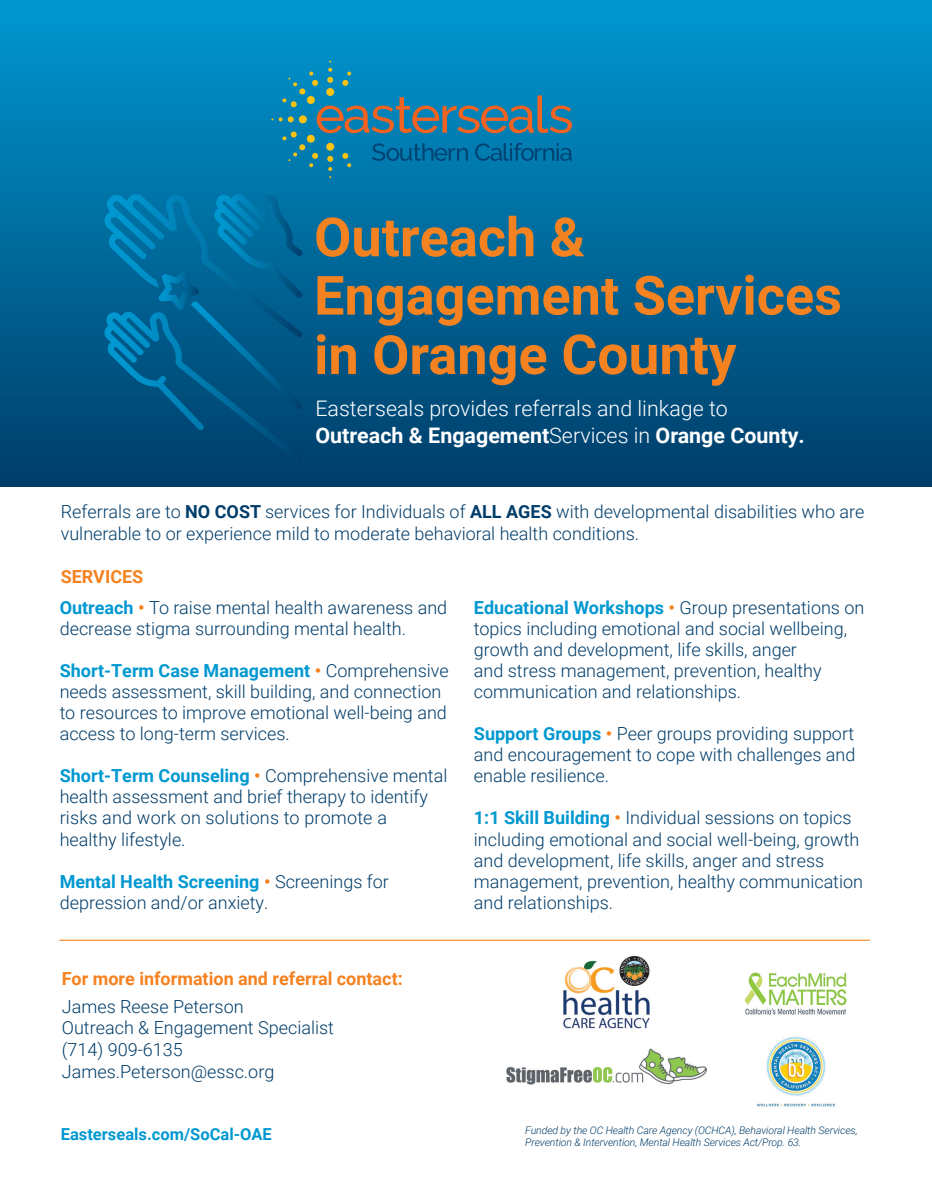
<style>
.page{position:relative;width:932px;height:1202px;background:#fff}
.page>*{position:absolute;margin:0;border:0;box-sizing:border-box;transform-origin:0 0}
.t1{font:700 54px/58.8px "Roboto";color:#f58220}
.t2{font:300 21.45px/27px "Roboto";color:#fff}
.Body_text{font:300 18px/21px "Roboto";color:#003d6a}
.No_Spacing{font:300 18px "Roboto";color:#003d6a}
.t3{font:700 18px "Roboto";color:#f58220}
.t4{font:700 16.5px "Roboto";color:#0098d1}
.Main_header{font:italic 300 10.5px/12.6px "Roboto";letter-spacing:-.01em;color:#003d6a}
.s1{font-size:55.05px}
.s2{font-weight:700}
.s3{font-weight:700;color:#0098d1}
.s4{font-weight:700;color:#f58220}
</style>
<div class="page">
<div style="left:0;top:0;width:932px;height:486px;background:linear-gradient(to bottom,#0098d1,#003d69)"></div>
<svg style="left:271px;top:61px;width:301px;height:117px;background:#187ea6"></svg>
<img style="left:744px;top:972px;width:103px;height:43px">
<img style="left:563px;top:956px;width:87px;height:72px">
<img style="left:757px;top:1036px;width:79px;height:72px">
<img style="left:506px;top:1048px;width:200px;height:36px">
<svg style="left:104px;top:194px;width:199px;height:269px;background:#006091"></svg>
<hr style="left:59px;top:939px;width:810px;height:1px;background:#f58220">
<p class="t1" style="left:314px;top:206px;width:529px">Outreach &amp;<br>Engagement Services in Orange <span class="s1">County</span></p>
<p class="t2" style="left:315px;top:394px;width:491px">Easterseals provides referrals and linkage to<br><span class="s2">Outreach &amp; Engagement</span>Services in <span class="s2">Orange County.</span></p>
<p class="Body_text" style="left:61px;top:499px;width:805px;line-height:22.5px">Referrals are to <span class="s2">NO COST</span> services for Individuals of <span class="s2">ALL AGES</span> with developmental disabilities who are vulnerable to or experience mild to moderate behavioral health conditions.</p>
<p class="t3" style="left:61px;top:564px;width:84px">SERVICES</p>
<p class="Body_text" style="left:60px;top:597px;width:389px"><span class="s3">Outreach</span> <span class="s4">•</span> To raise mental health awareness and decrease stigma surrounding mental health.</p>
<p class="Body_text" style="left:60px;top:660px;width:391px"><span class="s3">Short-Term Case Management</span> <span class="s4">•</span> Comprehensive needs assessment, skill building, and connection to resources to improve emotional well-being and access to long-term services.</p>
<p class="Body_text" style="left:60px;top:765px;width:389px"><span class="s3">Short-Term Counseling</span> <span class="s4">•</span> Comprehensive mental health assessment and brief therapy to identify risks and work on solutions to promote a healthy lifestyle.</p>
<p class="Body_text" style="left:60px;top:870px;width:331px"><span class="s3">Mental Health Screening</span> <span class="s4">•</span> Screenings for depression and/or anxiety.</p>
<p class="t3" style="left:62px;top:965px;width:342px">For more information and referral contact:</p>
<p class="No_Spacing" style="left:62px;top:993px;width:183px">James Reese Peterson</p>
<p class="No_Spacing" style="left:62px;top:1015px;width:273px">Outreach &amp; Engagement Specialist</p>
<p class="No_Spacing" style="left:62px;top:1037px;width:122px">(714) 909-6135</p>
<p class="No_Spacing" style="left:62px;top:1058px;width:214px">James.Peterson@essc.org</p>
<p class="t4" style="left:61px;top:1122px;width:212px">Easterseals.com/SoCal-OAE</p>
<p class="Body_text" style="left:474px;top:597px;width:392px"><span class="s3">Educational Workshops</span> <span class="s4">•</span> Group presentations on topics including emotional and social wellbeing, growth and development, life skills, anger<br>and stress management, prevention, healthy communication and relationships.</p>
<p class="Body_text" style="left:474px;top:723px;width:383px;text-align:justify"><span class="s3">Support Groups</span> <span class="s4">•</span> Peer groups providing support and encouragement to cope with challenges and enable resilience.</p>
<p class="Body_text" style="left:474px;top:807px;width:390px"><span class="s3">1:1 Skill Building</span> <span class="s4">•</span> Individual sessions on topics including emotional and social well-being, growth and development, life skills, anger and stress management, prevention, healthy communication and relationships.</p>
<p class="Main_header" style="left:525px;top:1123px;width:334px">Funded by the OC Health Care Agency (OCHCA), Behavioral Health Services,<br>Prevention &amp; Intervention, Mental Health Services Act/Prop. 63.</p>
</div>
